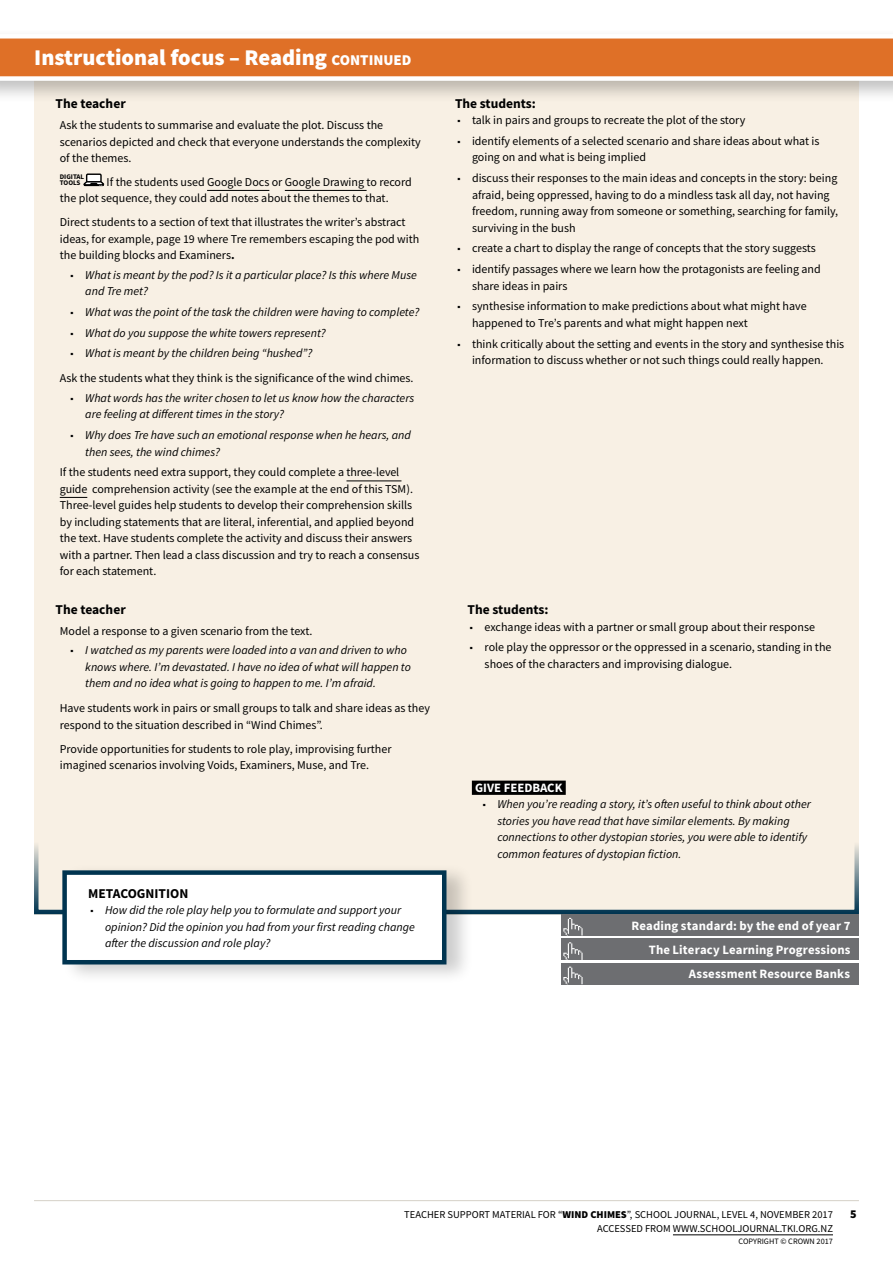
<style>
.page{position:relative;width:893px;height:1263px;background:#fff}
.page>*{position:absolute;margin:0;border:0;box-sizing:border-box;transform-origin:0 0}
.t1{font:900 22.5px "Source Sans Pro";color:#fff}
.t2{font:700 13.5px "Source Sans Pro";color:#000}
.t3{font:700 12.75px/24.3px "Source Sans Pro";letter-spacing:.01em;color:#fff;text-align:right}
.t4{font:12px/16.5px "Source Sans Pro";color:#000}
.t5{font:italic 12px/16.5px "Source Sans Pro";color:#000}
.t6{font:900 12px "Source Sans Pro";color:#000}
.t7{font:10.5px/13.5px "Source Sans Pro";color:#000;text-align:right}
.t8{font:8.25px "Source Sans Pro";color:#000}
.t9{font:700 7.05px/5.7px "Source Sans Pro";color:#000}
.s1{font-size:15px}
.s2{font-weight:700}
.s3{font-style:italic}
.s4{font-weight:900}
</style>
<div class="page">
<div style="left:34px;top:76px;width:825px;height:839px;background:#f8f0e4"></div>
<hr style="left:34px;top:1200px;width:825px;height:1px;background:#d6d1c8">
<hr style="left:673px;top:1234px;width:160px;height:1px;background:#000">
<div style="left:34px;top:829px;width:825px;height:85px;border:4px solid #003450"></div>
<div style="left:472px;top:781px;width:94px;height:14px;background:#000"></div>
<div style="left:61px;top:862px;width:413px;height:123px;background:#000;opacity:.2"></div>
<div style="left:65px;top:872px;width:379px;height:90px;background:#fff"></div>
<div style="left:62px;top:870px;width:384px;height:94px;border:4px solid #003450"></div>
<div style="left:585px;top:939px;width:274px;height:21px;background:#6d6e71"></div>
<div style="left:561px;top:939px;width:27px;height:21px;background:#6d6e71"></div>
<svg style="left:563px;top:942px;width:20px;height:18px"></svg>
<div style="left:585px;top:963px;width:274px;height:21px;background:#6d6e71"></div>
<div style="left:561px;top:963px;width:27px;height:21px;background:#6d6e71"></div>
<svg style="left:563px;top:967px;width:20px;height:17px"></svg>
<div style="left:583px;top:914px;width:276px;height:21px;background:#6d6e71"></div>
<div style="left:561px;top:914px;width:27px;height:21px;background:#6d6e71"></div>
<svg style="left:563px;top:918px;width:20px;height:17px"></svg>
<div style="left:0;top:28px;width:893px;height:75px;background:#000;opacity:.25"></div>
<svg style="left:0;top:34px;width:893px;height:47px;background:#e48b51"></svg>
<hr style="left:207px;top:190px;width:62px;height:1px;background:#000">
<hr style="left:285px;top:190px;width:82px;height:1px;background:#000">
<hr style="left:346px;top:480px;width:55px;height:1px;background:#000">
<svg style="left:60px;top:497px;width:27px;height:1px"></svg>
<div style="left:87px;top:174px;width:14px;height:8px;background:#fff"></div>
<div style="left:86px;top:174px;width:16px;height:8px;border:1px solid #000"></div>
<svg style="left:83px;top:180px;width:21px;height:7px"></svg>
<h1 class="t1" style="left:34px;top:42px;width:379px">Instructional focus – Reading <span class="s1">CONTINUED</span></h1>
<p class="t2" style="left:56px;top:95px;width:72px">The teacher</p>
<p class="t4" style="left:60px;top:117px;width:362px">Ask the students to summarise and evaluate the plot. Discuss the scenarios depicted and check that everyone understands the complexity of the themes.</p>
<p class="t9" style="left:60px;top:174px;width:26px">DIGITAL<br>TOOLS</p>
<p class="t4" style="left:60px;top:174px;width:354px;text-indent:47px">If the students used Google Docs or Google Drawing to record the plot sequence, they could add notes about the themes to that.</p>
<p class="t4" style="left:60px;top:214px;width:361px">Direct students to a section of text that illustrates the writer’s abstract ideas, for example, page 19 where Tre remembers escaping the pod with the building blocks and Examiners<span class="s2">.</span></p>
<p class="t5" style="left:85px;top:266px;width:333px;text-indent:-17px">▪ What is meant by the pod? Is it a particular place? Is this where Muse and Tre met?</p>
<p class="t5" style="left:68px;top:303px;width:353px">▪ What was the point of the task the children were having to complete?</p>
<p class="t5" style="left:68px;top:324px;width:259px">▪ What do you suppose the white towers represent?</p>
<p class="t4" style="left:60px;top:341px;width:355px;line-height:25px;text-indent:9px">▪ <span class="s3">What is meant by the children being “hushed”?<br></span>Ask the students what they think is the significance of the wind chimes.</p>
<p class="t5" style="left:85px;top:389px;width:330px;text-indent:-17px">▪ What words has the writer chosen to let us know how the characters are feeling at different times in the story?</p>
<p class="t5" style="left:85px;top:427px;width:327px;text-indent:-17px">▪ Why does Tre have such an emotional response when he hears, and then sees, the wind chimes?</p>
<p class="t4" style="left:60px;top:464px;width:361px">If the students need extra support, they could complete a three-level guide comprehension activity (see the example at the end of this TSM).<br>Three-level guides help students to develop their comprehension skills by including statements that are literal, inferential, and applied beyond the text. Have students complete the activity and discuss their answers with a partner. Then lead a class discussion and try to reach a consensus for each statement.</p>
<p class="t2" style="left:56px;top:600px;width:72px">The teacher</p>
<p class="t4" style="left:60px;top:622px;width:254px">Model a response to a given scenario from the text.</p>
<p class="t5" style="left:85px;top:642px;width:327px;text-indent:-17px">▪ I watched as my parents were loaded into a van and driven to who knows where. I’m devastated. I have no idea of what will happen to them and no idea what is going to happen to me. I’m afraid.</p>
<p class="t4" style="left:60px;top:700px;width:372px">Have students work in pairs or small groups to talk and share ideas as they respond to the situation described in “Wind Chimes”.</p>
<p class="t4" style="left:60px;top:740px;width:333px">Provide opportunities for students to role play, improvising further imagined scenarios involving Voids, Examiners, Muse, and Tre.</p>
<p class="t2" style="left:88px;top:884px;width:102px">METACOGNITION</p>
<p class="t5" style="left:105px;top:902px;width:311px;text-indent:-17px">▪ How did the role play help you to formulate and support your opinion? Did the opinion you had from your first reading change after the discussion and role play?</p>
<p class="t2" style="left:455px;top:94px;width:82px">The students:</p>
<p class="t4" style="left:455px;top:112px;width:292px">▪ talk in pairs and groups to recreate the plot of the story</p>
<p class="t4" style="left:472px;top:133px;width:349px;text-indent:-17px">▪ identify elements of a selected scenario and share ideas about what is going on and what is being implied</p>
<p class="t4" style="left:472px;top:170px;width:368px;text-indent:-17px">▪ discuss their responses to the main ideas and concepts in the story: being afraid, being oppressed, having to do a mindless task all day, not having freedom, running away from someone or something, searching for family, surviving in the bush</p>
<p class="t4" style="left:455px;top:240px;width:362px">▪ create a chart to display the range of concepts that the story suggests</p>
<p class="t4" style="left:472px;top:261px;width:350px;text-indent:-17px">▪ identify passages where we learn how the protagonists are feeling and share ideas in pairs</p>
<p class="t4" style="left:472px;top:298px;width:336px;text-indent:-17px">▪ synthesise information to make predictions about what might have happened to Tre’s parents and what might happen next</p>
<p class="t4" style="left:455px;top:335px;width:391px;text-align:center">▪ think critically about the setting and events in the story and synthesise this information to discuss whether or not such things could really happen.</p>
<p class="t2" style="left:468px;top:600px;width:82px">The students:</p>
<p class="t4" style="left:468px;top:618px;width:349px">▪ exchange ideas with a partner or small group about their response</p>
<p class="t4" style="left:485px;top:639px;width:348px;text-indent:-17px">▪ role play the oppressor or the oppressed in a scenario, standing in the shoes of the characters and improvising dialogue.</p>
<p class="t3" style="left:475px;top:775px;width:89px">GIVE FEEDBACK</p>
<p class="t5" style="left:497px;top:796px;width:315px;text-indent:-17px">▪ When you’re reading a story, it’s often useful to think about other stories you have read that have similar elements. By making connections to other dystopian stories, you were able to identify common features of dystopian fiction.</p>
<p class="t3" style="left:631px;top:913px;width:220px">Reading standard: by the end of year 7</p>
<p class="t3" style="left:649px;top:937px;width:203px">The Literacy Learning Progressions<br>Assessment Resource Banks</p>
<p class="t7" style="left:404px;top:1208px;width:430px">TEACHER SUPPORT MATERIAL FOR “<span class="s4">WIND CHIMES</span>”, SCHOOL JOURNAL, LEVEL 4, NOVEMBER 2017<br>ACCESSED FROM WWW.SCHOOLJOURNAL.TKI.ORG.NZ</p>
<p class="t8" style="left:739px;top:1236px;width:96px">COPYRIGHT © CROWN 2017</p>
<p class="t6" style="left:850px;top:1206px;width:8px">5</p>
</div>
